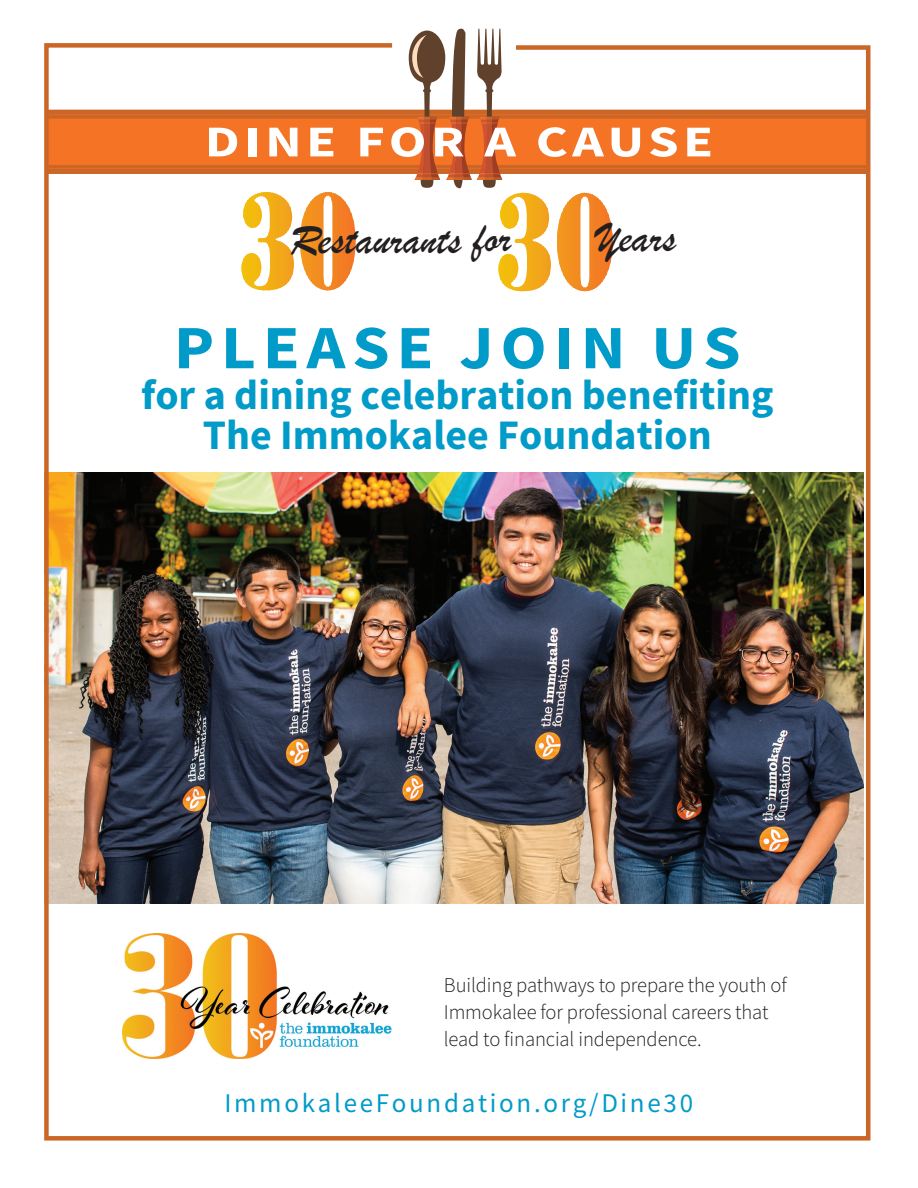
<style>
.page{position:relative;width:918px;height:1188px;background:#fff}
.page>*{position:absolute;margin:0;border:0;box-sizing:border-box;transform-origin:0 0}
.t1{font:700 61.5px "Source Sans Pro";letter-spacing:.1em;color:#009bc8;scale:1.1 1}
.t2{font:700 44.1px "Source Sans Pro";letter-spacing:.08em;color:#fff;scale:1.25 1}
.t3{font:43.8px "Brush Script";color:#231f20}
.t4{font:700 42px/40.5px "Source Sans Pro";color:#009bc8;text-align:center}
.t5{font:27px "Source Sans Pro";letter-spacing:.1em;color:#009bc8}
.t6{font:300 21px/27px "Source Sans Pro";letter-spacing:-.005em;color:#231f20}
</style>
<div class="page">
<img style="left:44px;top:41px;width:827px;height:1100px">
<h2 class="t2" style="left:205px;top:112px;width:408px">DINE FOR A CAUSE</h2>
<h3 class="t3" style="left:290px;top:211px;width:223px">Restaurants for</h3>
<h3 class="t3" style="left:597px;top:209px;width:80px">Years</h3>
<h1 class="t1" style="left:174px;top:306px;width:517px">PLEASE JOIN US</h1>
<h3 class="t4" style="left:141px;top:374px;width:634px">for a dining celebration benefiting<br>The Immokalee Foundation</h3>
<p class="t6" style="left:444px;top:972px;width:344px">Building pathways to prepare the youth of<br>Immokalee for professional careers that lead to financial independence.</p>
<p class="t5" style="left:224px;top:1085px;width:470px">ImmokaleeFoundation.org/Dine30</p>
</div>
